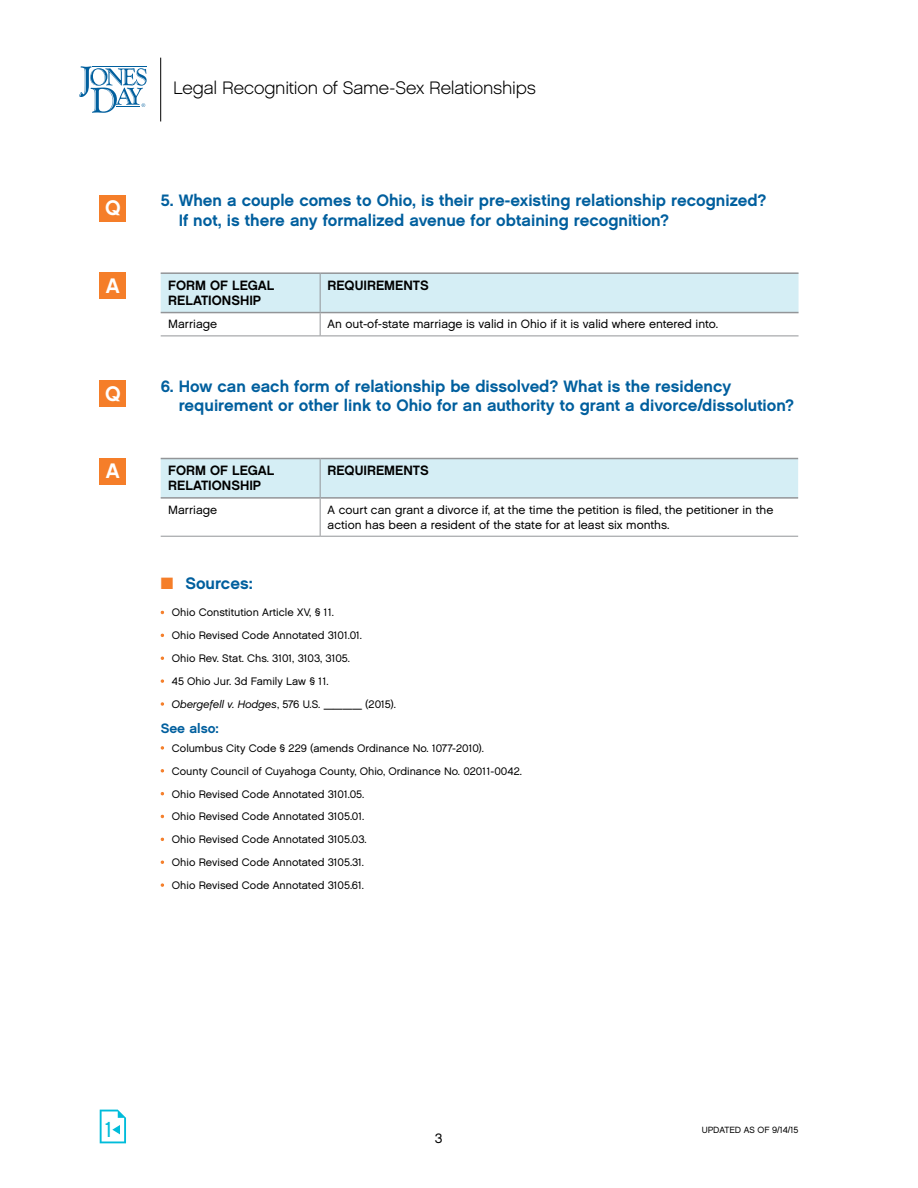
<style>
.page{position:relative;width:918px;height:1188px;background:#fff}
.page>*{position:absolute;margin:0;border:0;box-sizing:border-box;transform-origin:0 0}
.t1{font:21.75px "Chalet London Nineteen Sixty";color:#00bcda}
.t2{font:21px "Chalet New York Nineteen Sixty";color:#fff}
.t3{font:18px "Chalet English Channel";letter-spacing:-.01em;color:#000}
.SRC_Header_Bold_U_LC{font:16.5px/19.5px "Chalet New York Nineteen Sixty";color:#005f9e}
.TBL_HEAD_B{font:13.5px/15px "Chalet New York Nineteen Sixty";color:#000}
.SRC_Primary_Secondar{font:13.5px "Chalet New York Nineteen Sixty";color:#005f9e}
.t4{font:13.5px "Chalet London Nineteen Sixty";color:#000}
.TBL_BC{font:12px/15px "Chalet London Nineteen Sixty";color:#000}
.t5{font:10.8px "Chalet London Nineteen Sixty";color:#000}
.t6{font:9px "Chalet London Nineteen Sixty";color:#000}
.s1{color:#f57e29}
.s2{font-family:"Chalet Oblique London"}
</style>
<div class="page">
<hr style="left:161px;top:336px;width:159px;height:1px;background:#939598">
<svg style="left:161px;top:274px;width:638px;height:62px"></svg>
<hr style="left:320px;top:336px;width:479px;height:1px;background:#939598">
<hr style="left:161px;top:272px;width:159px;height:2px;background:#939598">
<hr style="left:161px;top:312px;width:159px;height:1px;background:#939598">
<hr style="left:320px;top:272px;width:479px;height:2px;background:#939598">
<hr style="left:320px;top:312px;width:479px;height:1px;background:#939598">
<hr style="left:320px;top:274px;width:1px;height:38px;background:#939598">
<div style="left:161px;top:459px;width:637px;height:38px;background:#d5eef5"></div>
<hr style="left:161px;top:536px;width:159px;height:1px;background:#939598">
<hr style="left:161px;top:458px;width:159px;height:1px;background:#939598">
<hr style="left:161px;top:497px;width:159px;height:2px;background:#939598">
<hr style="left:320px;top:499px;width:1px;height:37px;background:#939598">
<hr style="left:320px;top:536px;width:478px;height:1px;background:#939598">
<hr style="left:320px;top:458px;width:478px;height:1px;background:#939598">
<hr style="left:320px;top:497px;width:478px;height:2px;background:#939598">
<hr style="left:320px;top:459px;width:1px;height:38px;background:#939598">
<svg style="left:161px;top:679px;width:3px;height:4px"></svg>
<svg style="left:161px;top:702px;width:3px;height:4px"></svg>
<svg style="left:161px;top:746px;width:3px;height:4px"></svg>
<svg style="left:161px;top:883px;width:3px;height:4px"></svg>
<div style="left:100px;top:195px;width:26px;height:26px;background:#f57e29"></div>
<div style="left:100px;top:272px;width:26px;height:27px;background:#f57e29"></div>
<div style="left:100px;top:380px;width:26px;height:27px;background:#f57e29"></div>
<div style="left:100px;top:458px;width:26px;height:26px;background:#f57e29"></div>
<svg style="left:100px;top:1110px;width:26px;height:33px"></svg>
<hr style="left:160px;top:58px;width:1px;height:63px;background:#000">
<svg style="left:79px;top:66px;width:68px;height:47px"></svg>
<p class="t2" style="left:105px;top:195px;width:17px">Q</p>
<p class="t2" style="left:106px;top:273px;width:16px">A</p>
<p class="t2" style="left:105px;top:381px;width:17px">Q</p>
<p class="t2" style="left:106px;top:458px;width:16px">A</p>
<h3 class="t3" style="left:173px;top:77px;width:364px">Legal Recognition of Same-Sex Relationships</h3>
<p class="SRC_Header_Bold_U_LC" style="left:179px;top:191px;width:589px;text-indent:-18px">5. When a couple comes to Ohio, is their pre-existing relationship recognized?<br>If not, is there any formalized avenue for obtaining recognition?</p>
<p class="TBL_HEAD_B" style="left:168px;top:278px;width:108px">FORM OF LEGAL<br>RELATIONSHIP</p>
<p class="TBL_HEAD_B" style="left:328px;top:278px;width:103px">REQUIREMENTS</p>
<p class="TBL_BC" style="left:168px;top:317px;width:51px">Marriage</p>
<p class="TBL_BC" style="left:328px;top:317px;width:392px">An out-of-state marriage is valid in Ohio if it is valid where entered into.</p>
<p class="SRC_Header_Bold_U_LC" style="left:179px;top:376px;width:617px;text-indent:-18px">6. How can each form of relationship be dissolved? What is the residency requirement or other link to Ohio for an authority to grant a divorce/dissolution?</p>
<p class="TBL_HEAD_B" style="left:168px;top:463px;width:108px">FORM OF LEGAL<br>RELATIONSHIP</p>
<p class="TBL_HEAD_B" style="left:328px;top:463px;width:103px">REQUIREMENTS</p>
<p class="TBL_BC" style="left:168px;top:502px;width:51px">Marriage</p>
<p class="TBL_BC" style="left:328px;top:502px;width:447px">A court can grant a divorce if, at the time the petition is filed, the petitioner in the action has been a resident of the state for at least six months.</p>
<p class="SRC_Header_Bold_U_LC" style="left:161px;top:574px;width:94px"><span class="s1">■</span> Sources:</p>
<p class="t5" style="left:161px;top:606px;width:175px"><span class="s1">•</span> Ohio Constitution Article XV, § 11.</p>
<p class="t5" style="left:161px;top:629px;width:203px"><span class="s1">•</span> Ohio Revised Code Annotated 3101.01.</p>
<p class="t5" style="left:161px;top:652px;width:191px"><span class="s1">•</span> Ohio Rev. Stat. Chs. 3101, 3103, 3105.</p>
<p class="t5" style="left:161px;top:675px;width:169px"><span class="s1">•</span> 45 Ohio Jur. 3d Family Law § 11.</p>
<p class="t5" style="left:161px;top:698px;width:237px"><span class="s1">•</span> <span class="s2">Obergefell v. Hodges</span>, 576 U.S. ____ (2015).</p>
<p class="SRC_Primary_Secondar" style="left:161px;top:721px;width:60px">See also:</p>
<p class="t5" style="left:161px;top:741px;width:325px"><span class="s1">•</span> Columbus City Code § 229 (amends Ordinance No. 1077-2010).</p>
<p class="t5" style="left:161px;top:764px;width:363px"><span class="s1">•</span> County Council of Cuyahoga County, Ohio, Ordinance No. 02011-0042.</p>
<p class="t5" style="left:161px;top:787px;width:205px"><span class="s1">•</span> Ohio Revised Code Annotated 3101.05.</p>
<p class="t5" style="left:161px;top:810px;width:205px"><span class="s1">•</span> Ohio Revised Code Annotated 3105.01.</p>
<p class="t5" style="left:161px;top:833px;width:207px"><span class="s1">•</span> Ohio Revised Code Annotated 3105.03.</p>
<p class="t5" style="left:161px;top:856px;width:205px"><span class="s1">•</span> Ohio Revised Code Annotated 3105.31.</p>
<p class="t5" style="left:161px;top:879px;width:205px"><span class="s1">•</span> Ohio Revised Code Annotated 3105.61.</p>
<h1 class="t1" style="left:105px;top:1116px;width:9px">1</h1>
<p class="t4" style="left:435px;top:1130px;width:9px">3</p>
<p class="t6" style="left:702px;top:1124px;width:98px">UPDATED AS OF 9/14/15</p>
</div>
